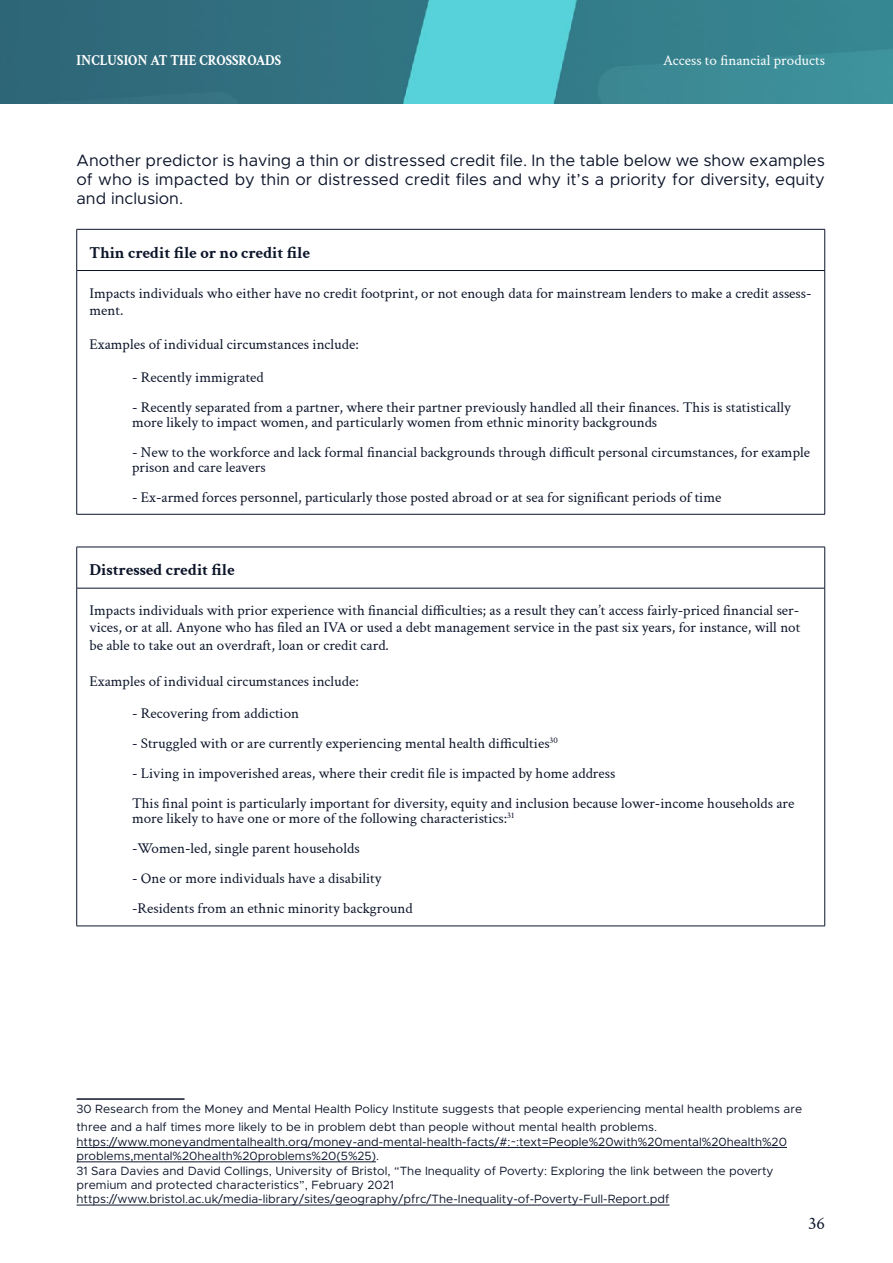
<style>
.page{position:relative;width:893px;height:1263px;background:#fff}
.page>*{position:absolute;margin:0;border:0;box-sizing:border-box;transform-origin:0 0}
.t1{font:18px "Crimson Text";color:#0c152a}
.t2{font:16.5px/18.9px "Metropolis";color:#0c152a;text-align:justify}
.t3{font:700 16.5px "Crimson Text";color:#0c152a}
.t4{font:15px/17.2px "Crimson Text";color:#0c152a}
.t5{font:15px "Crimson Text";color:#fff}
.t6{font:700 15px "Crimson Text";color:#fff;scale:.9 1}
.t7{font:12px/14.4px "Metropolis";color:#0c152a}
</style>
<div class="page">
<img style="left:0;top:0;width:893px;height:103px">
<hr style="left:77px;top:229px;width:748px;height:1px;background:#0c152a">
<hr style="left:76px;top:229px;width:1px;height:41px;background:#0c152a">
<hr style="left:824px;top:229px;width:1px;height:41px;background:#0c152a">
<hr style="left:77px;top:270px;width:748px;height:1px;background:#0c152a">
<hr style="left:76px;top:271px;width:1px;height:243px;background:#0c152a">
<hr style="left:824px;top:271px;width:1px;height:243px;background:#0c152a">
<hr style="left:77px;top:514px;width:748px;height:1px;background:#0c152a">
<hr style="left:77px;top:547px;width:748px;height:1px;background:#0c152a">
<hr style="left:76px;top:547px;width:1px;height:41px;background:#0c152a">
<hr style="left:824px;top:547px;width:1px;height:41px;background:#0c152a">
<hr style="left:77px;top:588px;width:748px;height:1px;background:#0c152a">
<hr style="left:76px;top:588px;width:1px;height:338px;background:#0c152a">
<hr style="left:824px;top:588px;width:1px;height:338px;background:#0c152a">
<hr style="left:77px;top:926px;width:748px;height:1px;background:#0c152a">
<hr style="left:77px;top:1098px;width:108px;height:2px;background:#0c152a">
<hr style="left:77px;top:1147px;width:710px;height:1px;background:#0c152a">
<hr style="left:77px;top:1161px;width:299px;height:1px;background:#0c152a">
<hr style="left:77px;top:1205px;width:592px;height:1px;background:#0c152a">
<p class="t6" style="left:77px;top:49px;width:229px">INCLUSION AT THE CROSSROADS</p>
<p class="t5" style="left:663px;top:50px;width:163px">Access to financial products</p>
<p class="t2" style="left:77px;top:151px;width:750px">Another predictor is having a thin or distressed credit file. In the table below we show examples of who is impacted by thin or distressed credit files and why it’s a priority for diversity, equity and inclusion.</p>
<p class="t3" style="left:89px;top:240px;width:222px">Thin credit file or no credit file</p>
<p class="t4" style="left:89px;top:283px;width:724px">Impacts individuals who either have no credit footprint, or not enough data for mainstream lenders to make a credit assess&shy;ment.</p>
<p class="t4" style="left:89px;top:335px;width:271px">Examples of individual circumstances include:</p>
<p class="t4" style="left:132px;top:367px;width:133px">- Recently immigrated</p>
<p class="t4" style="left:132px;top:399px;width:660px;line-height:15px">- Recently separated from a partner, where their partner previously handled all their finances. This is statistically more likely to impact women, and particularly women from ethnic minority backgrounds</p>
<p class="t4" style="left:132px;top:444px;width:680px;line-height:15px">- New to the workforce and lack formal financial backgrounds through difficult personal circumstances, for example prison and care leavers</p>
<p class="t4" style="left:132px;top:487px;width:591px">- Ex-armed forces personnel, particularly those posted abroad or at sea for significant periods of time</p>
<p class="t3" style="left:89px;top:558px;width:147px">Distressed credit file</p>
<p class="t4" style="left:89px;top:601px;width:712px;text-align:justify">Impacts individuals with prior experience with financial difficulties; as a result they can’t access fairly-priced financial ser&shy;vices, or at all. Anyone who has filed an IVA or used a debt management service in the past six years, for instance, will not be able to take out an overdraft, loan or credit card.</p>
<p class="t4" style="left:89px;top:672px;width:271px">Examples of individual circumstances include:</p>
<p class="t4" style="left:132px;top:704px;width:169px">- Recovering from addiction</p>
<p class="t4" style="left:132px;top:734px;width:427px">- Struggled with or are currently experiencing mental health difficulties<sup>30</sup></p>
<p class="t4" style="left:132px;top:758px;width:664px;line-height:30px">- Living in impoverished areas, where their credit file is impacted by home address<br>This final point is particularly important for diversity, equity and inclusion because lower-income households are</p>
<p class="t4" style="left:132px;top:803px;width:384px;line-height:30px">more likely to have one or more of the following characteristics:<sup>31 </sup>-Women-led, single parent households</p>
<p class="t4" style="left:132px;top:863px;width:282px;line-height:30px">- One or more individuals have a disability -Residents from an ethnic minority background</p>
<p class="t7" style="left:77px;top:1100px;width:727px;line-height:18px">30 Research from the Money and Mental Health Policy Institute suggests that people experiencing mental health problems are three and a half times more likely to be in problem debt than people without mental health problems.</p>
<p class="t7" style="left:77px;top:1134px;width:712px">https://www.moneyandmentalhealth.org/money-and-mental-health-facts/#:~:text=People%20with%20mental%20health%20 problems,mental%20health%20problems%20(5%25).<br>31 Sara Davies and David Collings, University of Bristol, “The Inequality of Poverty: Exploring the link between the poverty premium and protected characteristics”, February 2021 https://www.bristol.ac.uk/media-library/sites/geography/pfrc/The-Inequality-of-Poverty-Full-Report.pdf</p>
<p class="t1" style="left:808px;top:1211px;width:18px">36</p>
</div>
